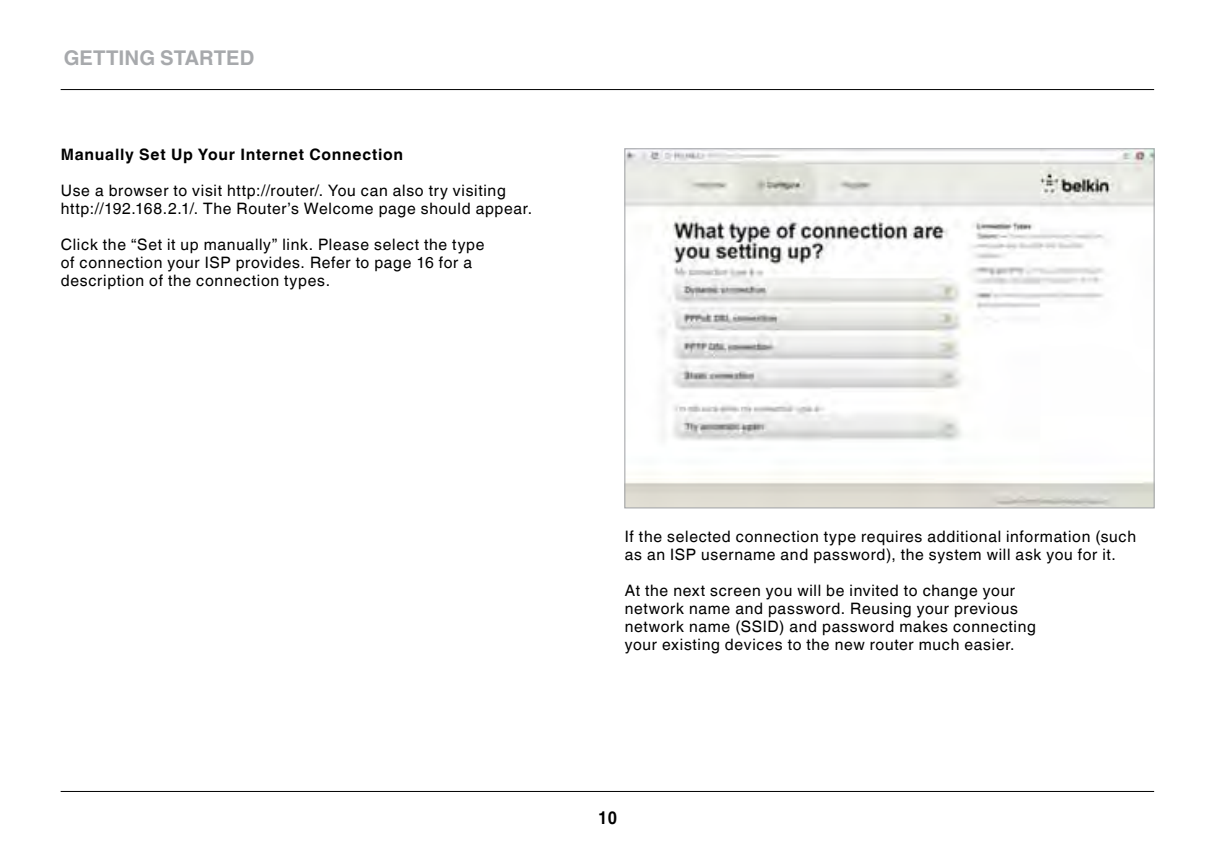
<style>
.page{position:relative;width:1215px;height:852px;background:#fff}
.page>*{position:absolute;margin:0;border:0;box-sizing:border-box;transform-origin:0 0}
.t1{font:700 20.25px "Helvetica World";color:#a7a9ac}
.t2{font:700 18px "Helvetica World";color:#000;scale:.9 1}
.t3{font:15.75px/18px "Helvetica World";letter-spacing:.045em;color:#000}
.t4{font:700 15.75px "Helvetica World";letter-spacing:.045em;color:#000}
</style>
<div class="page">
<hr style="left:61px;top:790px;width:1093px;height:1px;background:#000">
<hr style="left:61px;top:89px;width:1093px;height:1px;background:#000">
<img style="left:626px;top:150px;width:527px;height:356px">
<p class="t1" style="left:64px;top:46px;width:190px">Getti ng Started</p>
<p class="t4" style="left:61px;top:145px;width:344px">Manually Set Up Your Internet Connection</p>
<p class="t3" style="left:61px;top:181px;width:473px">Use a browser to visit http://router/. You can also try visiting http://192.168.2.1/. The Router’s Welcome page should appear.</p>
<p class="t3" style="left:61px;top:235px;width:425px">Click the “Set it up manually” link. Please select the type of connection your ISP provides. Refer to page 16 for a description of the connection types.</p>
<p class="t3" style="left:625px;top:527px;width:513px">If the selected connection type requires additional information (such as an ISP username and password), the system will ask you for it.</p>
<p class="t3" style="left:625px;top:581px;width:413px">At the next screen you will be invited to change your network name and password. Reusing your previous network name (SSID) and password makes connecting your existing devices to the new router much easier.</p>
<p class="t2" style="left:598px;top:806px;width:23px">10</p>
</div>
